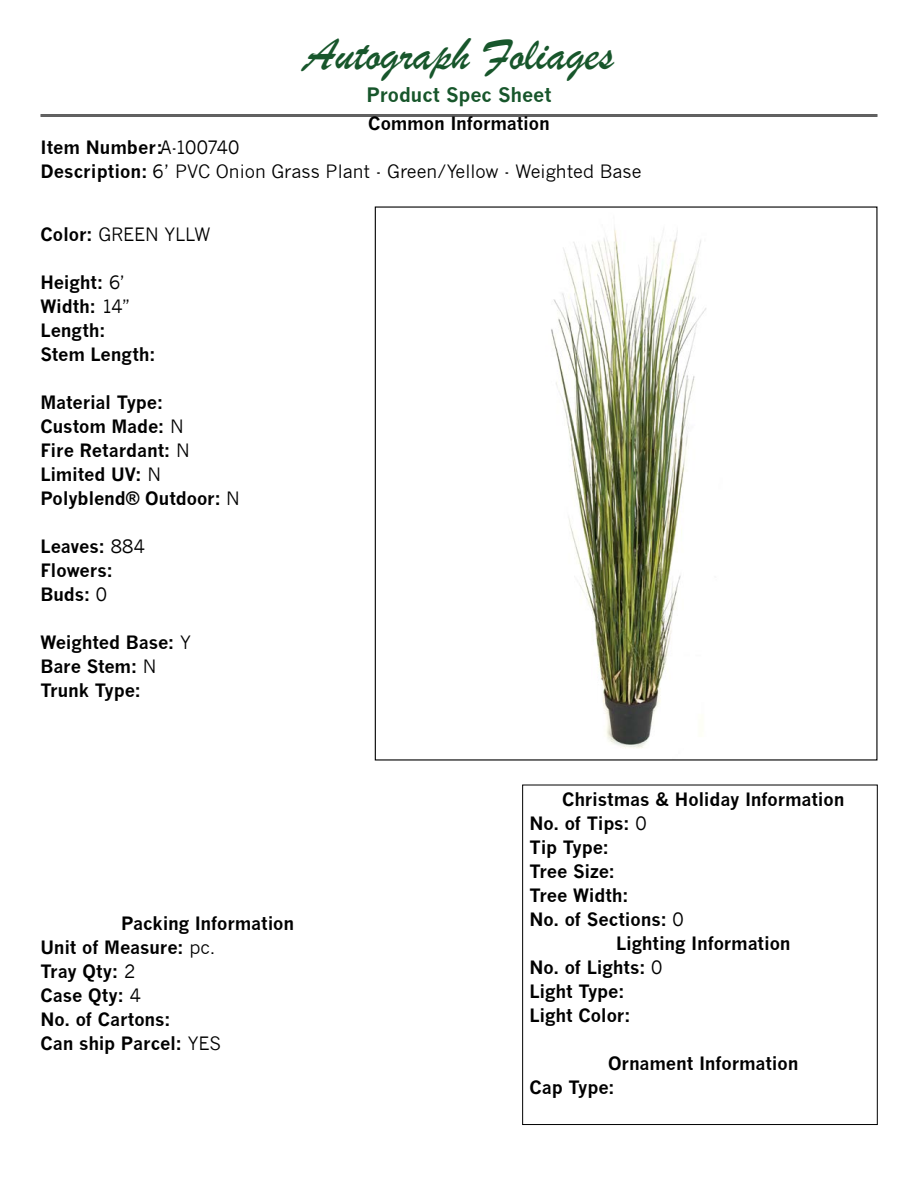
<style>
.page{position:relative;width:918px;height:1188px;background:#fff}
.page>*{position:absolute;margin:0;border:0;box-sizing:border-box;transform-origin:0 0}
.t1{font:48px "Brush Script";color:#17562b}
.t2{font:700 19.5px "News Gothic";letter-spacing:-.005em;color:#17562b}
.t3{font:700 18px/24px "News Gothic";letter-spacing:-.01em;color:#000}
.t4{font:18px/24px "News Gothic";color:#000}
.s1{font-weight:700}
.s2{font-weight:400}
</style>
<div class="page">
<div style="left:522px;top:785px;width:356px;height:340px;border:1px solid #000"></div>
<hr style="left:40px;top:115px;width:838px;height:1px;background:#000">
<hr style="left:40px;top:116px;width:838px;height:1px;background:#000">
<img style="left:551px;top:228px;width:155px;height:520px">
<h1 class="t1" style="left:304px;top:23px;width:311px">Autograph Foliages</h1>
<p class="t2" style="left:367px;top:83px;width:186px">Product Spec Sheet</p>
<p class="t3" style="left:368px;top:111px;width:183px">Common Information</p>
<p class="t4" style="left:40px;top:135px;width:603px"><span class="s1">Item Number:</span>A-100740<br><span class="s1">Description:</span> 6’ PVC Onion Grass Plant - Green/Yellow - Weighted Base</p>
<p class="t4" style="left:40px;top:222px;width:171px"><span class="s1">Color:</span> GREEN YLLW</p>
<p class="t3" style="left:40px;top:270px;width:117px">Height: <span class="s2">6’<br></span>Width: <span class="s2">14”<br></span>Length:<br>Stem Length:</p>
<p class="t3" style="left:40px;top:390px;width:151px">Material Type:<br>Custom Made: <span class="s2">N<br></span>Fire Retardant: <span class="s2">N<br></span>Limited UV: <span class="s2">N</span></p>
<p class="t3" style="left:40px;top:486px;width:201px">Polyblend® Outdoor: <span class="s2">N</span></p>
<p class="t3" style="left:40px;top:534px;width:106px">Leaves: <span class="s2">884<br></span>Flowers:<br>Buds: <span class="s2">0</span></p>
<p class="t3" style="left:40px;top:630px;width:152px">Weighted Base: <span class="s2">Y<br></span>Bare Stem: <span class="s2">N<br></span>Trunk Type:</p>
<p class="t3" style="left:121px;top:911px;width:175px">Packing Information</p>
<p class="t3" style="left:40px;top:935px;width:182px">Unit of Measure: <span class="s2">pc.<br></span>Tray Qty: <span class="s2">2<br></span>Case Qty: <span class="s2">4<br></span>No. of Cartons:<br>Can ship Parcel: <span class="s2">YES</span></p>
<p class="t3" style="left:562px;top:787px;width:284px">Christmas &amp; Holiday Information</p>
<p class="t3" style="left:530px;top:811px;width:156px">No. of Tips: <span class="s2">0<br></span>Tip Type:<br>Tree Size:<br>Tree Width:<br>No. of Sections: <span class="s2">0</span></p>
<p class="t3" style="left:616px;top:931px;width:176px">Lighting Information</p>
<p class="t3" style="left:530px;top:955px;width:134px">No. of Lights: <span class="s2">0<br></span>Light Type:<br>Light Color:</p>
<p class="t3" style="left:608px;top:1051px;width:192px">Ornament Information</p>
<p class="t3" style="left:530px;top:1075px;width:87px">Cap Type:</p>
</div>
